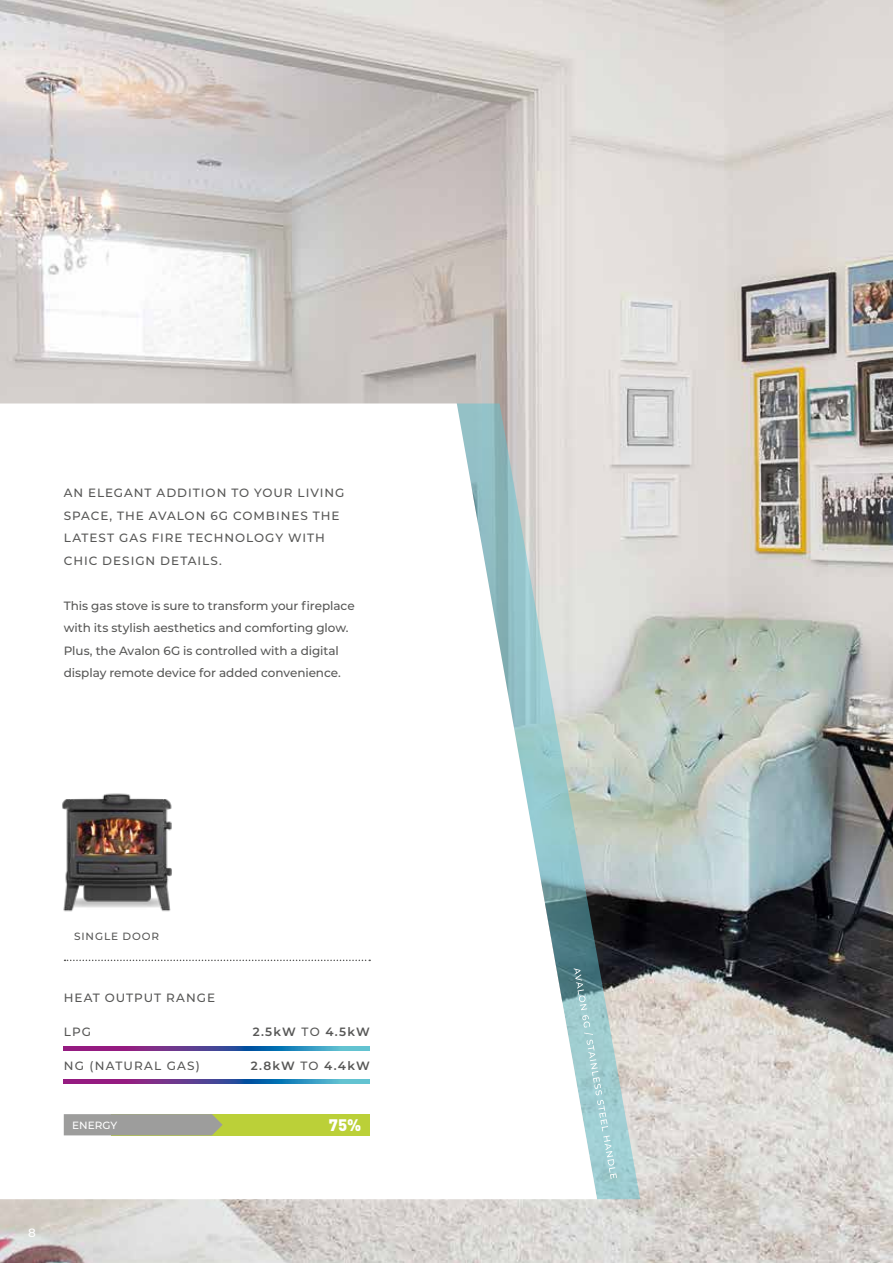
<style>
.page{position:relative;width:893px;height:1263px;background:#fff}
.page>*{position:absolute;margin:0;border:0;box-sizing:border-box;transform-origin:0 0}
.t1{font:900 16.5px "DIN";color:#fff}
.t2{font:500 12px/22.5px "Montserrat";letter-spacing:.005em;color:#575756}
.t3{font:500 12px/22.5px "Montserrat";letter-spacing:.08em;color:#575756}
.t4{font:600 12px "Montserrat";letter-spacing:.095em;color:#575756}
.t5{font:500 12px "Montserrat";letter-spacing:.1em;color:#575756}
.t6{font:500 12px "Montserrat";color:#fff}
.t7{font:500 10.5px "Montserrat";letter-spacing:.085em;color:#575756}
.t8{font:500 10.5px "Montserrat";color:#fff}
.s1{font-weight:500}
</style>
<div class="page">
<img style="left:0;top:0;width:893px;height:1263px">
<svg style="left:597px;top:403px;width:43px;height:796px;background:#b9beba"></svg>
<svg style="left:0;top:403px;width:597px;height:796px"></svg>
<svg style="left:574px;top:968px;width:43px;height:211px;background:#a7c8cb"></svg>
<svg style="left:64px;top:1046px;width:306px;height:4px"></svg>
<svg style="left:64px;top:1079px;width:306px;height:5px;background:#5658a0"></svg>
<div style="left:112px;top:1114px;width:258px;height:21px;background:#bbd038"></div>
<img style="left:59px;top:785px;width:115px;height:136px">
<svg style="left:65px;top:959px;width:305px;height:2px"></svg>
<svg style="left:64px;top:1114px;width:159px;height:21px;background:#9e9f98"></svg>
<p class="t3" style="left:64px;top:481px;width:282px">AN ELEGANT ADDITION TO YOUR LIVING<br>SPACE, THE AVALON 6G COMBINES THE<br>LATEST GAS FIRE TECHNOLOGY WITH<br>CHIC DESIGN DETAILS.</p>
<p class="t2" style="left:64px;top:594px;width:292px">This gas stove is sure to transform your fireplace with its stylish aesthetics and comforting glow.<br>Plus, the Avalon 6G is controlled with a digital display remote device for added convenience.</p>
<p class="t7" style="left:74px;top:929px;width:87px">SINGLE DOOR</p>
<p class="t3" style="left:64px;top:986px;width:153px">HEAT OUTPUT RANGE</p>
<p class="t2" style="left:64px;top:1020px;width:29px">LPG</p>
<p class="t4" style="left:253px;top:1023px;width:118px">2.5kW <span class="s1">TO</span> 4.5kW</p>
<p class="t5" style="left:64px;top:1058px;width:138px">NG (NATURAL GAS)</p>
<p class="t4" style="left:251px;top:1057px;width:120px">2.8kW <span class="s1">TO</span> 4.4kW</p>
<p class="t8" style="left:72px;top:1118px;width:47px">ENERGY</p>
<h1 class="t1" style="left:329px;top:1114px;width:34px">75%</h1>
<p class="t6" style="left:28px;top:1224px;width:9px">8</p>
</div>
